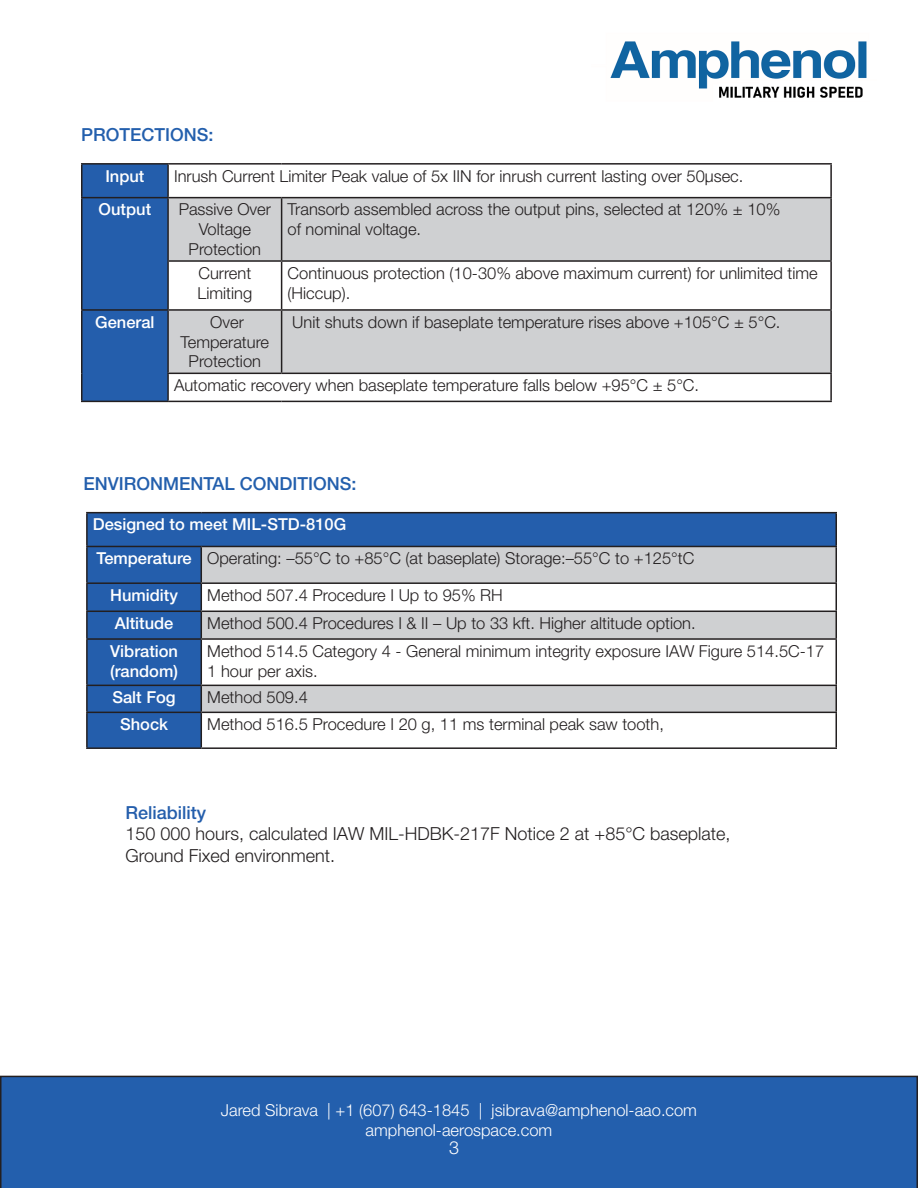
<style>
.page{position:relative;width:918px;height:1188px;background:#fff}
.page>*{position:absolute;margin:0;border:0;box-sizing:border-box;transform-origin:0 0}
.t1{font:300 18px/21.6px "Helvetica Neue LT Std";color:#231f20}
.t2{font:500 18px "Helvetica Neue LT Std";color:#235fad}
.t3{font:500 18px "Helvetica Neue LT Std";color:#245eac}
.t4{font:300 18px "Helvetica Neue LT Std";color:#fff}
.t5{font:300 16.5px/19.8px "Helvetica Neue LT Std";color:#231f20}
.t6{font:500 16.5px/19.8px "Helvetica Neue LT Std";color:#fff}
.t7{font:300 16.5px/19.8px "Helvetica Neue LT Std";color:#fff;text-align:center}
</style>
<div class="page">
<img style="left:610px;top:41px;width:257px;height:57px">
<div style="left:0;top:1076px;width:918px;height:112px;background:#235fad"></div>
<svg style="left:169px;top:196px;width:661px;height:205px"></svg>
<svg style="left:169px;top:198px;width:661px;height:175px;fill:#cfd0d2"></svg>
<hr style="left:81px;top:163px;width:87px;height:2px;background:#231f20">
<hr style="left:168px;top:163px;width:114px;height:2px;background:#231f20">
<hr style="left:167px;top:165px;width:2px;height:32px;background:#231f20">
<hr style="left:282px;top:163px;width:550px;height:2px;background:#231f20">
<hr style="left:830px;top:165px;width:2px;height:32px;background:#231f20">
<hr style="left:168px;top:197px;width:114px;height:1px;background:#231f20">
<hr style="left:167px;top:198px;width:2px;height:62px;background:#231f20">
<hr style="left:282px;top:197px;width:550px;height:1px;background:#231f20">
<hr style="left:281px;top:198px;width:1px;height:62px;background:#231f20">
<hr style="left:830px;top:198px;width:2px;height:62px;background:#231f20">
<hr style="left:167px;top:260px;width:115px;height:2px;background:#231f20">
<hr style="left:167px;top:262px;width:2px;height:47px;background:#231f20">
<hr style="left:282px;top:260px;width:550px;height:2px;background:#231f20">
<hr style="left:281px;top:262px;width:1px;height:47px;background:#231f20">
<hr style="left:830px;top:262px;width:2px;height:47px;background:#231f20">
<hr style="left:168px;top:309px;width:114px;height:2px;background:#231f20">
<hr style="left:167px;top:311px;width:2px;height:62px;background:#231f20">
<hr style="left:282px;top:309px;width:550px;height:2px;background:#231f20">
<hr style="left:281px;top:311px;width:1px;height:62px;background:#231f20">
<hr style="left:830px;top:311px;width:2px;height:62px;background:#231f20">
<div style="left:81px;top:164px;width:87px;height:237px;background:#245eac"></div>
<hr style="left:167px;top:373px;width:115px;height:1px;background:#231f20">
<hr style="left:167px;top:374px;width:2px;height:27px;background:#231f20">
<hr style="left:282px;top:373px;width:550px;height:1px;background:#231f20">
<hr style="left:830px;top:374px;width:2px;height:27px;background:#231f20">
<hr style="left:81px;top:401px;width:87px;height:1px;background:#231f20">
<hr style="left:168px;top:401px;width:114px;height:1px;background:#231f20">
<hr style="left:282px;top:401px;width:550px;height:1px;background:#231f20">
<div style="left:88px;top:513px;width:748px;height:234px;background:#245eac"></div>
<div style="left:202px;top:547px;width:634px;height:35px;background:#cfd0d2"></div>
<svg style="left:202px;top:584px;width:634px;height:163px"></svg>
<hr style="left:86px;top:512px;width:115px;height:1px;background:#231f20">
<hr style="left:86px;top:513px;width:2px;height:33px;background:#231f20">
<hr style="left:201px;top:512px;width:636px;height:1px;background:#231f20">
<hr style="left:836px;top:513px;width:1px;height:33px;background:#231f20">
<hr style="left:86px;top:546px;width:115px;height:1px;background:#231f20">
<hr style="left:86px;top:547px;width:2px;height:35px;background:#231f20">
<hr style="left:201px;top:546px;width:636px;height:1px;background:#231f20">
<hr style="left:201px;top:547px;width:1px;height:35px;background:#231f20">
<hr style="left:836px;top:547px;width:1px;height:35px;background:#231f20">
<hr style="left:86px;top:582px;width:115px;height:2px;background:#231f20">
<hr style="left:86px;top:584px;width:2px;height:27px;background:#231f20">
<hr style="left:201px;top:582px;width:636px;height:2px;background:#231f20">
<hr style="left:86px;top:611px;width:115px;height:1px;background:#231f20">
<hr style="left:86px;top:612px;width:2px;height:26px;background:#231f20">
<hr style="left:201px;top:611px;width:636px;height:1px;background:#231f20">
<svg style="left:201px;top:584px;width:1px;height:54px"></svg>
<svg style="left:836px;top:584px;width:1px;height:54px"></svg>
<hr style="left:86px;top:638px;width:115px;height:2px;background:#231f20">
<hr style="left:86px;top:640px;width:2px;height:45px;background:#231f20">
<hr style="left:201px;top:638px;width:636px;height:2px;background:#231f20">
<hr style="left:201px;top:640px;width:1px;height:45px;background:#231f20">
<hr style="left:836px;top:640px;width:1px;height:45px;background:#231f20">
<hr style="left:86px;top:685px;width:115px;height:1px;background:#231f20">
<hr style="left:86px;top:686px;width:2px;height:26px;background:#231f20">
<hr style="left:201px;top:685px;width:636px;height:1px;background:#231f20">
<svg style="left:201px;top:686px;width:1px;height:26px"></svg>
<svg style="left:836px;top:686px;width:1px;height:26px"></svg>
<hr style="left:86px;top:712px;width:115px;height:1px;background:#231f20">
<hr style="left:86px;top:713px;width:2px;height:34px;background:#231f20">
<hr style="left:201px;top:712px;width:636px;height:1px;background:#231f20">
<hr style="left:201px;top:713px;width:1px;height:34px;background:#231f20">
<hr style="left:836px;top:713px;width:1px;height:34px;background:#231f20">
<hr style="left:86px;top:747px;width:115px;height:2px;background:#231f20">
<hr style="left:201px;top:747px;width:636px;height:2px;background:#231f20">
<p class="t2" style="left:81px;top:123px;width:134px">PROTECTIONS:</p>
<p class="t6" style="left:105px;top:166px;width:41px">Input</p>
<p class="t5" style="left:174px;top:165px;width:571px">Inrush Current Limiter Peak value of 5x IIN for inrush current lasting over 50µsec.</p>
<p class="t6" style="left:99px;top:199px;width:54px">Output</p>
<p class="t5" style="left:179px;top:199px;width:94px">Passive Over</p>
<p class="t5" style="left:199px;top:219px;width:54px">Voltage</p>
<p class="t5" style="left:189px;top:239px;width:74px">Protection</p>
<p class="t5" style="left:288px;top:199px;width:494px">Transorb assembled across the output pins, selected at 120% ± 10%</p>
<p class="t5" style="left:288px;top:219px;width:135px">of nominal voltage.</p>
<p class="t5" style="left:198px;top:263px;width:54px">Current</p>
<p class="t5" style="left:198px;top:282px;width:56px">Limiting</p>
<p class="t6" style="left:95px;top:312px;width:61px">General</p>
<p class="t5" style="left:210px;top:312px;width:35px">Over</p>
<p class="t5" style="left:181px;top:331px;width:90px">Temperature</p>
<p class="t5" style="left:189px;top:351px;width:74px">Protection</p>
<p class="t5" style="left:288px;top:263px;width:532px">Continuous protection (10-30% above maximum current) for unlimited time (Hiccup).</p>
<p class="t5" style="left:292px;top:312px;width:490px">Unit shuts down if baseplate temperature rises above +105°C ± 5°C.</p>
<p class="t5" style="left:174px;top:375px;width:527px">Automatic recovery when baseplate temperature falls below +95°C ± 5°C.</p>
<p class="t2" style="left:84px;top:473px;width:275px">ENVIRONMENTAL CONDITIONS:</p>
<p class="t6" style="left:93px;top:515px;width:255px">Designed to meet MIL-STD-810G</p>
<p class="t6" style="left:96px;top:548px;width:97px">Temperature</p>
<p class="t5" style="left:207px;top:548px;width:489px">Operating: –55°C to +85°C (at baseplate) Storage:–55°C to +125°tC</p>
<p class="t6" style="left:110px;top:585px;width:69px">Humidity</p>
<p class="t5" style="left:207px;top:585px;width:297px">Method 507.4 Procedure I Up to 95% RH</p>
<p class="t6" style="left:115px;top:613px;width:60px">Altitude</p>
<p class="t5" style="left:207px;top:613px;width:490px">Method 500.4 Procedures I &amp; II – Up to 33 kft. Higher altitude option.</p>
<p class="t6" style="left:110px;top:641px;width:70px">Vibration (random)</p>
<p class="t5" style="left:207px;top:641px;width:619px">Method 514.5 Category 4 - General minimum integrity exposure IAW Figure 514.5C-17<br>1 hour per axis.</p>
<p class="t6" style="left:112px;top:687px;width:65px">Salt Fog</p>
<p class="t5" style="left:207px;top:687px;width:102px">Method 509.4</p>
<p class="t6" style="left:120px;top:714px;width:49px">Shock</p>
<p class="t5" style="left:207px;top:714px;width:458px">Method 516.5 Procedure I 20 g, 11 ms terminal peak saw tooth,</p>
<p class="t3" style="left:126px;top:801px;width:82px">Reliability</p>
<p class="t1" style="left:126px;top:823px;width:607px">150 000 hours, calculated IAW MIL-HDBK-217F Notice 2 at +85°C baseplate,<br>Ground Fixed environment.</p>
<p class="t7" style="left:221px;top:1100px;width:478px">Jared Sibrava | +1 (607) 643-1845 | jsibrava@amphenol-aao.com amphenol-aerospace.com</p>
<p class="t4" style="left:449px;top:1136px;width:12px">3</p>
</div>
